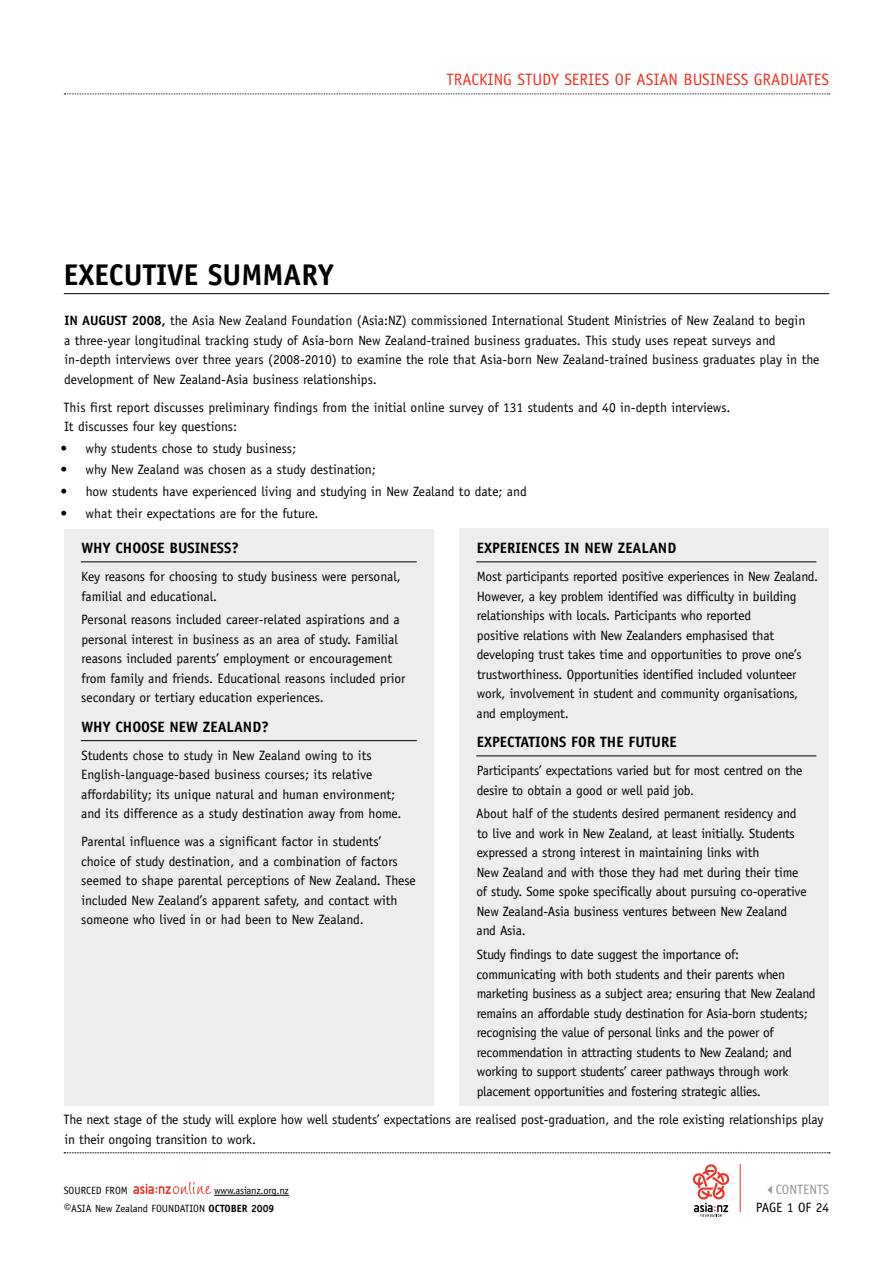
<style>
.page{position:relative;width:893px;height:1263px;background:#fff}
.page>*{position:absolute;margin:0;border:0;box-sizing:border-box;transform-origin:0 0}
.t1{font:700 30px "Officina Sans";color:#000}
.t2{font:16.5px "Officina Sans";color:#ee3224}
.t3{font:700 15px "Officina Sans";color:#000}
.t4{font:13.5px/19.5px "Officina Sans";letter-spacing:-.01em;color:#000}
.t5{font:13.5px "Officina Sans";color:#939598}
.t6{font:700 13.5px "Officina Sans";color:#000}
.t7{font:10.5px "Officina Sans";color:#000}
.t8{font:700 10.5px "Officina Sans";color:#000}
.s1{font-weight:700}
.s2{font-size:13.5px}
.s3{font-weight:400}
</style>
<div class="page">
<div style="left:459px;top:528px;width:370px;height:578px;background:#ededee"></div>
<div style="left:64px;top:529px;width:369px;height:577px;background:#ededee"></div>
<svg style="left:64px;top:1152px;width:766px;height:1px"></svg>
<svg style="left:64px;top:94px;width:766px;height:1px"></svg>
<svg style="left:692px;top:1164px;width:38px;height:53px"></svg>
<svg style="left:133px;top:1182px;width:78px;height:12px"></svg>
<hr style="left:214px;top:1195px;width:75px;height:1px;background:#000">
<hr style="left:740px;top:1164px;width:1px;height:48px;background:#ee3224">
<hr style="left:64px;top:293px;width:765px;height:1px;background:#000">
<hr style="left:476px;top:562px;width:340px;height:1px;background:#000">
<hr style="left:476px;top:756px;width:340px;height:1px;background:#000">
<hr style="left:81px;top:562px;width:336px;height:1px;background:#000">
<hr style="left:81px;top:740px;width:336px;height:1px;background:#000">
<h1 class="t1" style="left:64px;top:256px;width:46px">EXECUTI</h1>
<h1 class="t1" style="left:167px;top:256px;width:134px">VE SUMMARY</h1>
<p class="t2" style="left:447px;top:70px;width:17px">TRACKING</p>
<p class="t2" style="left:517px;top:70px;width:25px">STUDY</p>
<p class="t2" style="left:564px;top:70px;width:16px">SERIE</p>
<p class="t2" style="left:602px;top:70px;width:61px">S OF ASIAN</p>
<p class="t2" style="left:683px;top:70px;width:80px">BUSINESS GRADUA</p>
<p class="t2" style="left:807px;top:70px;width:24px">TES</p>
<p class="t4" style="left:64px;top:311px;width:757px;text-indent:68px"><span class="s1">2008,</span> the Asia New Zealand Foundation (Asia:NZ) commissioned International Student Ministries of New Zealand to begin<br>a three-year longitudinal tracking study of Asia-born New Zealand-trained business graduates. This study uses repeat surveys and in-depth interviews over three years (2008-2010) to examine the role that Asia-born New Zealand-trained business graduates play in the development of New Zealand-Asia business relationships.</p>
<p class="t4" style="left:64px;top:397px;width:668px">This first report discusses preliminary findings from the initial online survey of 131 students and 40 in-depth interviews.<br>It discusses four key questions:</p>
<p class="t4" style="left:61px;top:438px;width:237px">• why students chose to study business;</p>
<p class="t4" style="left:61px;top:460px;width:317px">• why New Zealand was chosen as a study destination;</p>
<p class="t4" style="left:61px;top:482px;width:468px">• how students have experienced living and studying in New Zealand to date; and</p>
<p class="t4" style="left:61px;top:503px;width:260px">• what their expectations are for the future.</p>
<p class="t3" style="left:81px;top:539px;width:11px">WHY</p>
<p class="t3" style="left:115px;top:539px;width:9px">CHOOSE</p>
<p class="t3" style="left:169px;top:539px;width:9px">BUSINESS</p>
<p class="t3" style="left:231px;top:539px;width:9px">?</p>
<p class="t4" style="left:81px;top:567px;width:321px">Key reasons for choosing to study business were personal, familial and educational.</p>
<p class="t4" style="left:81px;top:610px;width:326px">Personal reasons included career-related aspirations and a personal interest in business as an area of study. Familial reasons included parents’ employment or encouragement from family and friends. Educational reasons included prior secondary or tertiary education experiences.</p>
<p class="t3" style="left:81px;top:717px;width:11px">WHY</p>
<p class="t3" style="left:115px;top:717px;width:9px">CHOOSE</p>
<p class="t3" style="left:169px;top:717px;width:101px">NEW ZEALAN D?</p>
<p class="t4" style="left:81px;top:746px;width:322px">Students chose to study in New Zealand owing to its English-language-based business courses; its relative affordability; its unique natural and human environment; and its difference as a study destination away from home.</p>
<p class="t4" style="left:81px;top:832px;width:336px">Parental influence was a significant factor in students’ choice of study destination, and a combination of factors seemed to shape parental perceptions of New Zealand. These included New Zealand’s apparent safety, and contact with someone who lived in or had been to New Zealand.</p>
<p class="t6" style="left:64px;top:312px;width:34px">IN AUGUST</p>
<p class="t3" style="left:477px;top:539px;width:24px">EXPERIENCES</p>
<p class="t3" style="left:565px;top:539px;width:113px">IN NEW ZEALAN D</p>
<p class="t4" style="left:477px;top:567px;width:343px">Most participants reported positive experiences in New Zealand.<br>H owever, a key problem identified was difficulty in building relationships with locals. Participants who reported<br>positive relations with New Zealanders emphasised that developing trust takes time and opportunities to prove one’s trustworthiness. Opportunities identified included volunteer work, involvement in student and community organisations, and employment.</p>
<p class="t3" style="left:477px;top:733px;width:24px">EXPECTATIONS</p>
<p class="t3" style="left:571px;top:733px;width:9px">FOR</p>
<p class="t3" style="left:600px;top:733px;width:9px">THE</p>
<p class="t3" style="left:628px;top:733px;width:9px">FUTURE</p>
<p class="t4" style="left:477px;top:761px;width:327px">Participants’ expectations varied but for most centred on the desire to obtain a good or well paid job.</p>
<p class="t4" style="left:476px;top:804px;width:332px">About half of the students desired permanent residency and to live and work in New Zealand, at least initially. Students expressed a strong interest in maintaining links with<br>New Zealand and with those they had met during their time of study. Some spoke specifically about pursuing co-operative New Zealand-Asia business ventures between New Zealand and Asia.</p>
<p class="t4" style="left:476px;top:945px;width:341px">Study findings to date suggest the importance of: communicating with both students and their parents when marketing business as a subject area; ensuring that New Zealand remains an affordable study destination for Asia-born students; recognising the value of personal links and the power of recommendation in attracting students to New Zealand; and working to support students’ career pathways through work placement opportunities and fostering strategic allies.</p>
<p class="t4" style="left:64px;top:1110px;width:761px">The next stage of the study will explore how well students’ expectations are realised post-graduation, and the role existing relationships play in their ongoing transition to work.</p>
<p class="t7" style="left:64px;top:1184px;width:59px">Sourced from</p>
<p class="t5" style="left:765px;top:1182px;width:66px">✓CONTENTS</p>
<p class="t7" style="left:64px;top:1202px;width:105px"><span class="s2">©</span>ASIA New Zealand FOUNDA</p>
<p class="t8" style="left:185px;top:1202px;width:91px"><span class="s3">TION</span> OCTOBER 2009</p>
<p class="t7" style="left:214px;top:1184px;width:76px">www.asianz.org.nz</p>
<p class="t4" style="left:756px;top:1198px;width:14px">PAGE</p>
<p class="t4" style="left:787px;top:1198px;width:44px">1 OF 24</p>
</div>
